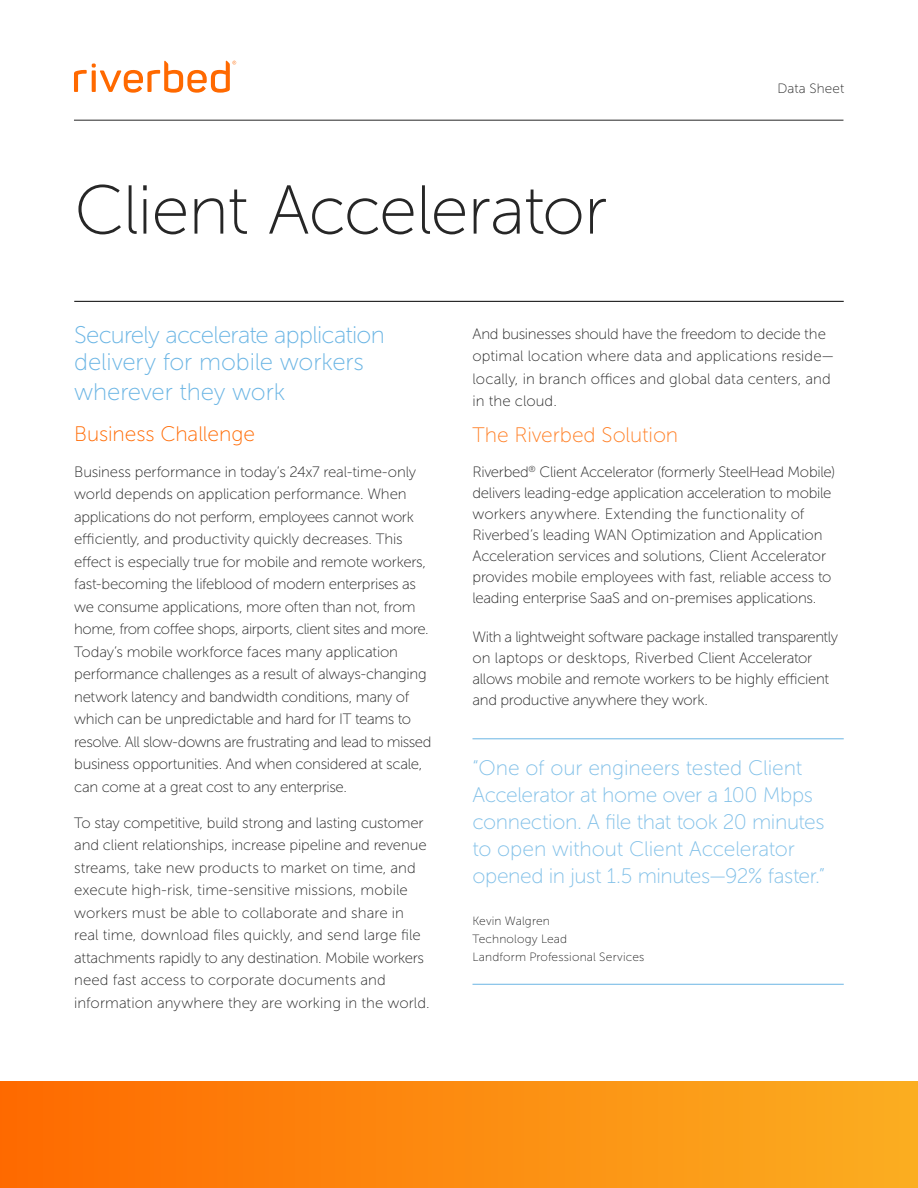
<style>
.page{position:relative;width:918px;height:1188px;background:#fff}
.page>*{position:absolute;margin:0;border:0;box-sizing:border-box;transform-origin:0 0}
.t1{font:69px "Museo Sans 100";letter-spacing:-.02em;color:#262626}
.t2{font:24px/27px "Museo Sans 100";letter-spacing:-.02em;color:#6bb5e4}
.t3{font:21px/27px "Museo Sans 100";letter-spacing:-.015em;color:#81c0e8}
.t4{font:21px "Museo Sans 100";letter-spacing:-.005em;color:#ff8026}
.t5{font:21px "Museo Sans 100";letter-spacing:-.005em;color:#ff6900}
.t6{font:15px/22.5px "Museo Sans 100";letter-spacing:-.02em;color:#262626}
.t7{font:15px/22.5px "Museo Sans 100";color:#262626}
.t8{font:13.5px "Museo Sans 100";letter-spacing:.01em;color:#262626}
.t9{font:12px/18px "Museo Sans 100";letter-spacing:.015em;color:#262626}
</style>
<div class="page">
<hr style="left:74px;top:120px;width:769px;height:1px;background:#262626">
<svg style="left:74px;top:61px;width:162px;height:32px"></svg>
<div style="left:0;top:1081px;width:918px;height:107px;background:linear-gradient(to right,#fe6900,#fbae21)"></div>
<hr style="left:74px;top:301px;width:770px;height:1px;background:#000">
<hr style="left:472px;top:739px;width:372px;height:1px;background:#6bb5e4">
<hr style="left:472px;top:984px;width:372px;height:1px;background:#6bb5e4">
<h1 class="t1" style="left:74px;top:173px;width:535px">Client Accelerator</h1>
<p class="t8" style="left:777px;top:81px;width:68px">Data Sheet</p>
<h2 class="t2" style="left:74px;top:322px;width:312px">Securely accelerate application delivery for mobile workers</h2>
<h2 class="t2" style="left:74px;top:379px;width:213px">wherever they work</h2>
<h3 class="t5" style="left:74px;top:422px;width:182px">Business Challenge</h3>
<p class="t6" style="left:74px;top:461px;width:359px">Business performance in today’s 24x7 real-time-only world depends on application performance. When applications do not perform, employees cannot work efficiently, and productivity quickly decreases. This effect is especially true for mobile and remote workers, fast-becoming the lifeblood of modern enterprises as we consume applications, more often than not, from home, from coffee shops, airports, client sites and more.<br>Today’s mobile workforce faces many application performance challenges as a result of always-changing network latency and bandwidth conditions, many of which can be unpredictable and hard for IT teams to resolve. All slow-downs are frustrating and lead to missed business opportunities. And when considered at scale, can come at a great cost to any enterprise.</p>
<p class="t6" style="left:74px;top:812px;width:357px">To stay competitive, build strong and lasting customer and client relationships, increase pipeline and revenue streams, take new products to market on time, and execute high-risk, time-sensitive missions, mobile workers must be able to collaborate and share in real time, download files quickly, and send large file attachments rapidly to any destination. Mobile workers need fast access to corporate documents and information anywhere they are working in the world.</p>
<p class="t7" style="left:472px;top:323px;width:363px">And businesses should have the freedom to decide the optimal location where data and applications reside— locally, in branch offices and global data centers, and in the cloud.</p>
<h3 class="t4" style="left:472px;top:424px;width:207px">The Riverbed Solution</h3>
<p class="t6" style="left:472px;top:461px;width:364px;line-height:21px">Riverbed<sup>®</sup> Client Accelerator (formerly SteelHead Mobile) delivers leading-edge application acceleration to mobile workers anywhere. Extending the functionality of Riverbed’s leading WAN Optimization and Application Acceleration services and solutions, Client Accelerator provides mobile employees with fast, reliable access to leading enterprise SaaS and on-premises applications.</p>
<p class="t6" style="left:472px;top:626px;width:367px;line-height:21px">With a lightweight software package installed transparently on laptops or desktops, Riverbed Client Accelerator allows mobile and remote workers to be highly efficient and productive anywhere they work.</p>
<h3 class="t3" style="left:472px;top:755px;width:354px">“One of our engineers tested Client Accelerator at home over a 100 Mbps connection. A file that took 20 minutes to open without Client Accelerator opened in just 1.5 minutes—92% faster.”</h3>
<p class="t9" style="left:472px;top:912px;width:173px">Kevin Walgren<br>Technology Lead<br>Landform Professional Services</p>
</div>
